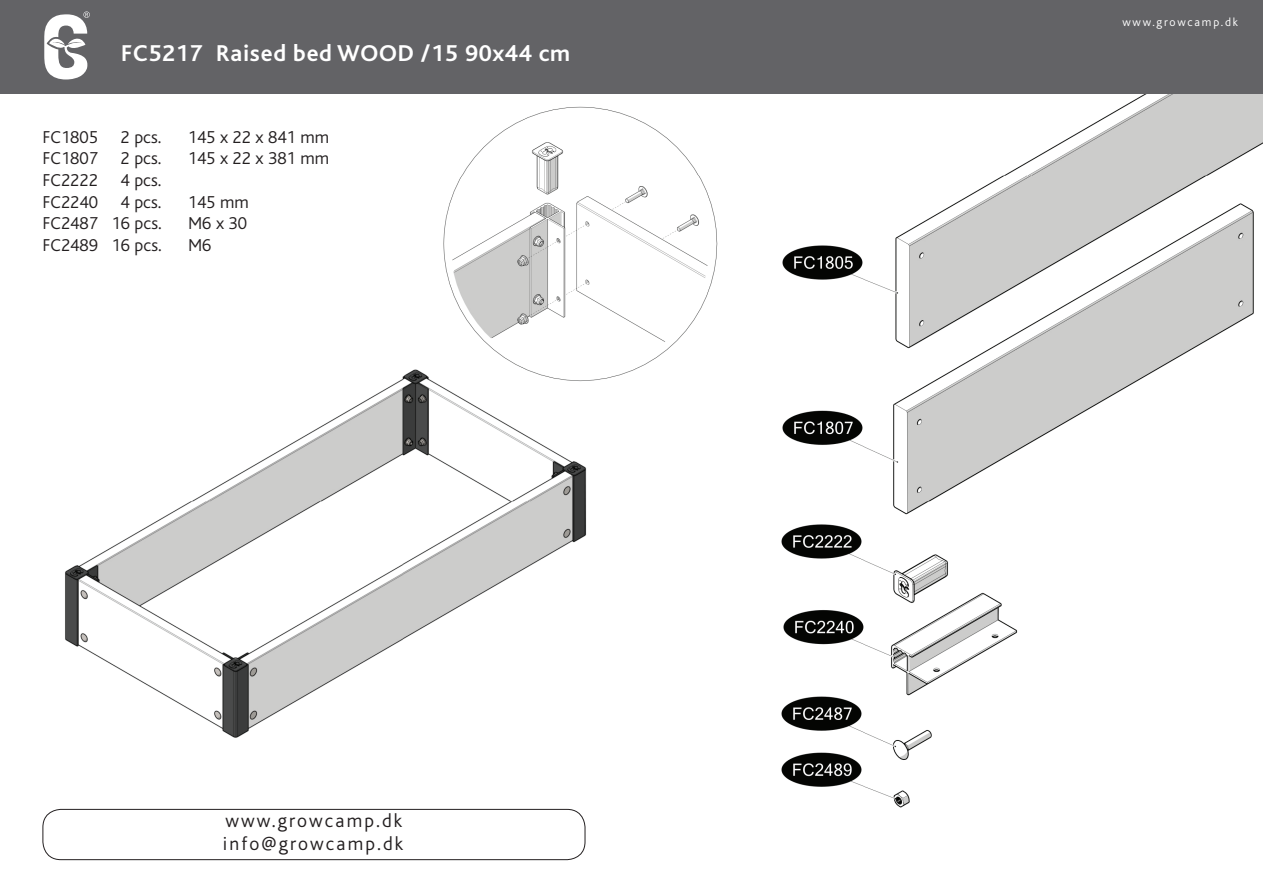
<style>
.page{position:relative;width:1263px;height:893px;background:#fff}
.page>*{position:absolute;margin:0;border:0;box-sizing:border-box;transform-origin:0 0}
.t1{font:700 24px "Bliss";letter-spacing:.03em;color:#fff}
.t2{font:300 19.5px/23.4px "Bliss";letter-spacing:.11em;color:#231f20}
.t3{font:300 18px "Bliss";color:#231f20}
.t4{font:300 12px "Bliss";letter-spacing:.15em;color:#fff}
</style>
<div class="page">
<img style="left:42px;top:94px;width:1221px;height:733px">
<div style="left:43px;top:809px;width:542px;height:51px;border:1px solid #231f20;border-radius:18px"></div>
<div style="left:0;top:0;width:1263px;height:94px;background:#636366"></div>
<svg style="left:44px;top:11px;width:46px;height:69px"></svg>
<h1 class="t1" style="left:121px;top:41px;width:451px">FC5217 Raised bed WOOD /15 90x44 cm</h1>
<p class="t3" style="left:43px;top:128px;width:57px">FC1805</p>
<p class="t3" style="left:121px;top:128px;width:42px">2 pcs.</p>
<p class="t3" style="left:188px;top:128px;width:143px">145 x 22 x 841 mm</p>
<p class="t3" style="left:43px;top:149px;width:57px">FC1807</p>
<p class="t3" style="left:121px;top:149px;width:42px">2 pcs.</p>
<p class="t3" style="left:188px;top:149px;width:143px">145 x 22 x 381 mm</p>
<p class="t3" style="left:43px;top:171px;width:57px">FC2222</p>
<p class="t3" style="left:121px;top:171px;width:42px">4 pcs.</p>
<p class="t3" style="left:43px;top:192px;width:57px">FC2240</p>
<p class="t3" style="left:121px;top:192px;width:42px">4 pcs.</p>
<p class="t3" style="left:188px;top:192px;width:63px">145 mm</p>
<p class="t3" style="left:43px;top:214px;width:121px">FC2487 16 pcs.</p>
<p class="t3" style="left:188px;top:214px;width:61px">M6 x 30</p>
<p class="t3" style="left:43px;top:236px;width:121px">FC2489 16 pcs.</p>
<p class="t3" style="left:188px;top:236px;width:25px">M6</p>
<p class="t2" style="left:223px;top:809px;width:182px">www.growcamp.dk info@growcamp.dk</p>
<p class="t4" style="left:1122px;top:16px;width:117px">www.growcamp.dk</p>
</div>
